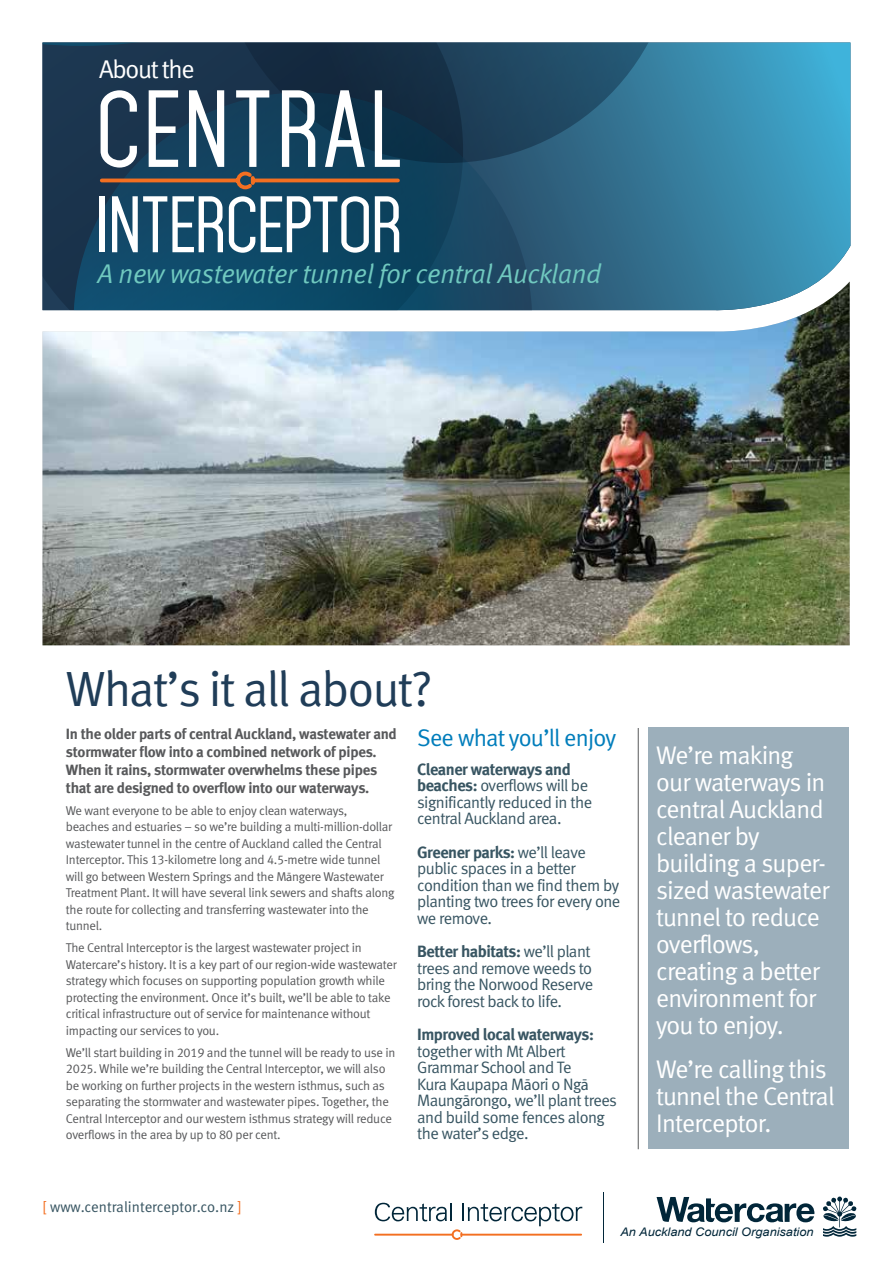
<style>
.page{position:relative;width:893px;height:1263px;background:#fff}
.page>*{position:absolute;margin:0;border:0;box-sizing:border-box;transform-origin:0 0}
.t1{font:600 93.75px "Mohave";letter-spacing:.035em;color:#fff}
.t2{font:600 68.55px "Mohave";letter-spacing:-.01em;color:#fff}
.t3{font:49.5px "Meta Normal LF";letter-spacing:-.03em;color:#203d58}
.t4{font:italic 27px "Meta Normal LF";letter-spacing:-.01em;color:#70c9bf}
.t5{font:25.65px "Meta Normal LF";letter-spacing:-.05em;color:#fff}
.t6{font:25.5px/27px "Meta Normal LF";letter-spacing:-.03em;color:#fff}
.t7{font:24px "Meta Normal LF";letter-spacing:-.03em;color:#007dbb}
.t8{font:16.5px/16.5px "Meta Normal LF";letter-spacing:-.03em;color:#385562}
.t9{font:16.5px "Meta Bold LF";letter-spacing:-.03em;color:#385562}
.t10{font:15px/18px "Meta Bold LF";letter-spacing:-.02em;color:#58595b}
.t11{font:15px "Meta Normal LF";color:#385562}
.t12{font:12.75px/16.5px "Meta Normal LF";letter-spacing:-.02em;color:#58595b}
.t13{font:italic 11.85px "Arial";color:#012639;scale:1.08 1}
.s1{font-family:"Myriad Pro"}
.s2{font-family:"Meta Bold LF"}
.s3{font-family:"Meta Normal LF"}
.s4{color:#f36f21}
</style>
<div class="page">
<svg style="left:823px;top:1196px;width:34px;height:41px"></svg>
<svg style="left:657px;top:1197px;width:158px;height:25px"></svg>
<hr style="left:603px;top:1192px;width:1px;height:50px;background:#012639">
<hr style="left:374px;top:1234px;width:79px;height:1px;background:#f36f21">
<svg style="left:375px;top:1203px;width:207px;height:37px"></svg>
<svg style="left:532px;top:43px;width:318px;height:239px;background:#3987a8"></svg>
<div style="left:43px;top:46px;width:174px;height:236px;background:#1b354f"></div>
<svg style="left:74px;top:92px;width:458px;height:190px;background:#144360"></svg>
<svg style="left:43px;top:43px;width:174px;height:3px"></svg>
<svg style="left:217px;top:43px;width:459px;height:120px;background:#1c455f"></svg>
<hr style="left:638px;top:728px;width:1px;height:421px;background:#58595b">
<svg style="left:98px;top:170px;width:304px;height:21px;background:#3d4a52"></svg>
<img style="left:43px;top:282px;width:807px;height:363px">
<div style="left:648px;top:728px;width:201px;height:421px;background:#9cafbb"></div>
<h3 class="t5" style="left:99px;top:54px;width:97px">About the</h3>
<h1 class="t1" style="left:96px;top:72px;width:308px">CENTRAL</h1>
<h2 class="t2" style="left:96px;top:183px;width:308px">INTERCEPTOR</h2>
<h3 class="t4" style="left:98px;top:258px;width:505px">A new wastewater tunnel for central Auckland</h3>
<h3 class="t3" style="left:66px;top:660px;width:368px">What’s it all about?</h3>
<p class="t10" style="left:66px;top:724px;width:332px">In the older parts of central Auckland, wastewater and stormwater flow into a combined network of pipes.<br>When it rains, stormwater overwhelms these pipes that are designed to overflow into our waterways.</p>
<p class="t12" style="left:66px;top:802px;width:330px">We want everyone to be able to enjoy clean waterways,<br>beaches and estuaries – so we’re building a multi-million-dollar wastewater tunnel in the centre of Auckland called the Central Interceptor. This 13-kilometre long and 4.5-metre wide tunnel will go between Western Springs and the M<span class="s1">ā</span>ngere Wastewater Treatment Plant. It will have several link sewers and shafts along the route for collecting and transferring wastewater into the tunnel.</p>
<p class="t12" style="left:66px;top:939px;width:332px">The Central Interceptor is the largest wastewater project in Watercare’s history. It is a key part of our region-wide wastewater strategy which focuses on supporting population growth while protecting the environment. Once it’s built, we’ll be able to take critical infrastructure out of service for maintenance without impacting our services to you.</p>
<p class="t12" style="left:66px;top:1044px;width:331px">We’ll start building in 2019 and the tunnel will be ready to use in 2025. While we’re building the Central Interceptor, we will also be working on further projects in the western isthmus, such as separating the stormwater and wastewater pipes. Together, the Central Interceptor and our western isthmus strategy will reduce overflows in the area by up to 80 per cent.</p>
<h3 class="t7" style="left:417px;top:723px;width:201px">See what you’ll enjoy</h3>
<p class="t9" style="left:417px;top:759px;width:155px">Cleaner waterways and</p>
<p class="t8" style="left:417px;top:777px;width:177px"><span class="s2">beaches:</span> overflows will be significantly reduced in the central Auckland area.</p>
<p class="t9" style="left:417px;top:842px;width:170px">Greener parks: <span class="s3">we’ll leave</span></p>
<p class="t8" style="left:417px;top:860px;width:205px">public spaces in a better condition than we find them by planting two trees for every one we remove.</p>
<p class="t9" style="left:417px;top:942px;width:175px">Better habitats: <span class="s3">we’ll plant</span></p>
<p class="t8" style="left:417px;top:960px;width:178px;text-align:justify">trees and remove weeds to bring the Norwood Reserve rock forest back to life.</p>
<p class="t9" style="left:417px;top:1025px;width:178px">Improved local waterways:</p>
<p class="t8" style="left:417px;top:1043px;width:201px">together with Mt Albert<br>Grammar School and Te<br>Kura Kaupapa M<span class="s1">ā</span>ori o Ng<span class="s1">ā<br></span>Maung<span class="s1">ā</span>rongo, we’ll plant trees and build some fences along the water’s edge.</p>
<p class="t11" style="left:43px;top:1198px;width:201px"><span class="s4">[</span> www.centralinterceptor.co.nz <span class="s4">]</span></p>
<h3 class="t6" style="left:656px;top:741px;width:175px">We’re making our waterways in central Auckland cleaner by building a super&shy;sized wastewater tunnel to reduce overflows, creating a better environment for you to enjoy.</h3>
<h3 class="t6" style="left:656px;top:1055px;width:180px">We’re calling this tunnel the Central<br>Interceptor.</h3>
<p class="t13" style="left:620px;top:1224px;width:180px">An Auckland Council Organisation</p>
</div>
